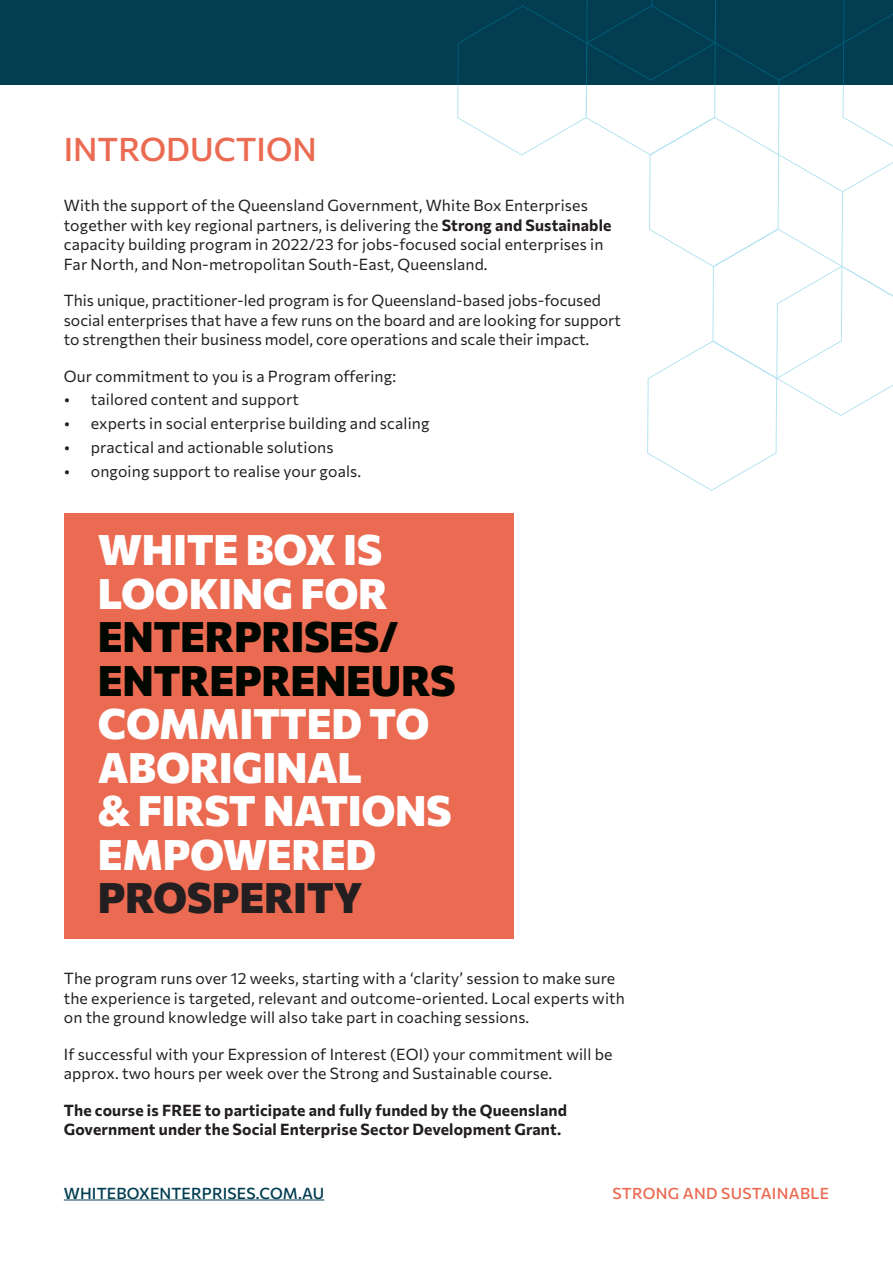
<style>
.page{position:relative;width:893px;height:1263px;background:#fff}
.page>*{position:absolute;margin:0;border:0;box-sizing:border-box;transform-origin:0 0}
.t1{font:800 42px/43.5px "Commissioner";letter-spacing:-.01em;color:#fff}
.t2{font:800 42px/43.5px "Commissioner";letter-spacing:-.01em;color:#000700}
.t3{font:800 42px "Commissioner";letter-spacing:-.01em;color:#231f20}
.t4{font:500 32.4px "Commissioner";color:#eb6b52}
.t5{font:15.75px/19.5px "Commissioner";letter-spacing:.01em;color:#231f20}
.t6{font:700 15.75px/19.5px "Commissioner";letter-spacing:.01em;color:#231f20}
.t7{font:500 15.6px "Commissioner";letter-spacing:.01em;color:#023d52}
.t8{font:500 15.6px "Commissioner";letter-spacing:.02em;color:#eb6b52}
.s1{font-weight:700}
</style>
<div class="page">
<div style="left:0;top:0;width:893px;height:84px;background:#023d52"></div>
<svg style="left:457px;top:0;width:436px;height:491px"></svg>
<div style="left:64px;top:513px;width:449px;height:425px;background:#eb6b52"></div>
<hr style="left:64px;top:1200px;width:260px;height:1px;background:#023d52">
<h2 class="t4" style="left:64px;top:124px;width:255px">INTRODUCTION</h2>
<p class="t5" style="left:64px;top:194px;width:549px">With the support of the Queensland Government, White Box Enterprises together with key regional partners, is delivering the <span class="s1">Strong and Sustainable </span>capacity building program in 2022/23 for jobs-focused social enterprises in Far North, and Non-metropolitan South-East, Queensland.</p>
<p class="t5" style="left:64px;top:289px;width:559px">This unique, practitioner-led program is for Queensland-based jobs-focused social enterprises that have a few runs on the board and are looking for support to strengthen their business model, core operations and scale their impact.</p>
<p class="t5" style="left:64px;top:365px;width:334px">Our commitment to you is a Program offering:</p>
<p class="t5" style="left:64px;top:389px;width:237px">• tailored content and support</p>
<p class="t5" style="left:64px;top:412px;width:367px">• experts in social enterprise building and scaling</p>
<p class="t5" style="left:64px;top:436px;width:271px">• practical and actionable solutions</p>
<p class="t5" style="left:64px;top:460px;width:299px">• ongoing support to realise your goals.</p>
<h1 class="t1" style="left:98px;top:525px;width:291px">WHITE BOX IS<br>LOOKING FOR</h1>
<h1 class="t2" style="left:98px;top:612px;width:359px">ENTERPRISES/<br>ENTREPRENEURS</h1>
<h1 class="t1" style="left:98px;top:699px;width:355px">COMMITTED TO<br>ABORIGINAL<br>&amp; FIRST NATIONS<br>EMPOWERED</h1>
<h1 class="t3" style="left:98px;top:865px;width:266px">PROSPERITY</h1>
<p class="t5" style="left:64px;top:968px;width:563px">The program runs over 12 weeks, starting with a ‘clarity’ session to make sure the experience is targeted, relevant and outcome-oriented. Local experts with on the ground knowledge will also take part in coaching sessions.</p>
<p class="t5" style="left:64px;top:1043px;width:550px">If successful with your Expression of Interest (EOI) your commitment will be approx. two hours per week over the Strong and Sustainable course.</p>
<p class="t6" style="left:64px;top:1099px;width:505px">The course is FREE to participate and fully funded by the Queensland<br>Government under the Social Enterprise Sector Development Grant.</p>
<p class="t7" style="left:64px;top:1181px;width:262px">WHITEBOXENTERPRISES.COM.AU</p>
<p class="t8" style="left:612px;top:1181px;width:218px">STRONG AND SUSTAINABLE</p>
</div>
